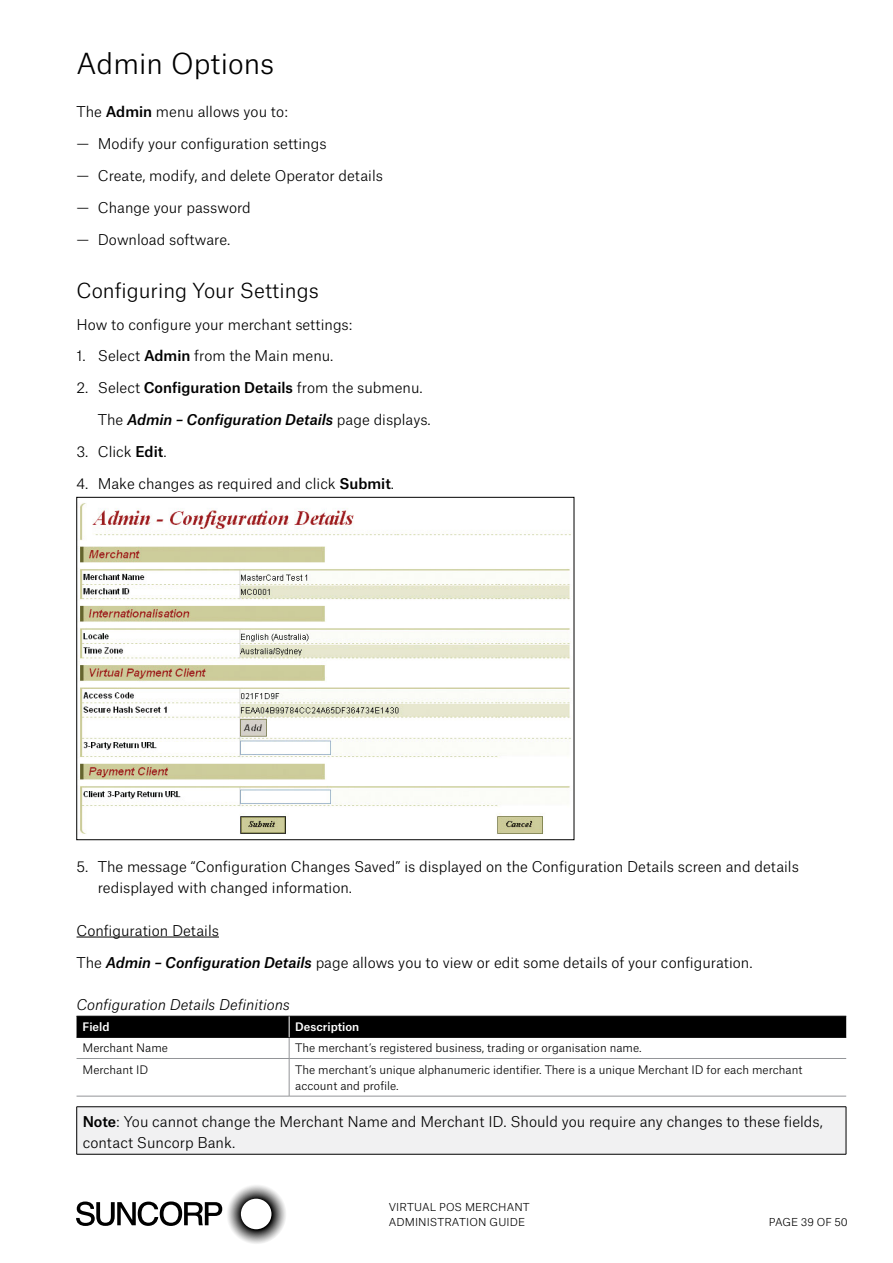
<style>
.page{position:relative;width:893px;height:1263px;background:#fff}
.page>*{position:absolute;margin:0;border:0;box-sizing:border-box;transform-origin:0 0}
.t1{font:300 27.75px "Atlas Grotesk";color:#000}
.t2{font:300 19.8px "Atlas Grotesk";color:#000}
.t3{font:300 14.25px/21.3px "Atlas Grotesk";color:#000}
.t4{font:italic 500 14.25px "Atlas Grotesk";color:#000}
.t5{font:italic 300 14.25px "Atlas Grotesk";color:#000}
.t6{font:300 11.25px/16.5px "Atlas Grotesk";color:#000}
.t7{font:500 11.25px "Atlas Grotesk";color:#fff}
.t8{font:300 10.5px/15.3px "Atlas Grotesk";letter-spacing:.01em;color:#000}
.s1{font-weight:500}
.s2{font-weight:300;font-style:normal}
.s3{font-weight:500;font-style:italic}
</style>
<div class="page">
<svg style="left:76px;top:1185px;width:210px;height:59px"></svg>
<hr style="left:77px;top:937px;width:142px;height:1px;background:#000">
<img style="left:80px;top:503px;width:492px;height:331px">
<hr style="left:77px;top:1058px;width:212px;height:1px;background:#939598">
<hr style="left:289px;top:1058px;width:557px;height:1px;background:#939598">
<hr style="left:289px;top:1059px;width:1px;height:37px;background:#939598">
<hr style="left:77px;top:1096px;width:212px;height:1px;background:#939598">
<hr style="left:289px;top:1096px;width:557px;height:1px;background:#939598">
<svg style="left:77px;top:1016px;width:769px;height:42px"></svg>
<div style="left:77px;top:1107px;width:769px;height:47px;background:#f1f1f2"></div>
<hr style="left:77px;top:1106px;width:769px;height:1px;background:#000">
<hr style="left:76px;top:1107px;width:1px;height:47px;background:#000">
<hr style="left:846px;top:1107px;width:1px;height:47px;background:#000">
<hr style="left:77px;top:1154px;width:769px;height:1px;background:#000">
<h1 class="t1" style="left:77px;top:42px;width:199px">Admin Options</h1>
<p class="t3" style="left:77px;top:99px;width:213px">The <span class="s1">Admin</span> menu allows you to:</p>
<p class="t3" style="left:77px;top:131px;width:252px">— Modify your configuration settings</p>
<p class="t3" style="left:77px;top:163px;width:308px">— Create, modify, and delete Operator details</p>
<p class="t3" style="left:77px;top:195px;width:176px">— Change your password</p>
<p class="t3" style="left:77px;top:227px;width:155px">— Download software.</p>
<h2 class="t2" style="left:77px;top:275px;width:244px">Configuring Your Settings</h2>
<p class="t3" style="left:77px;top:312px;width:278px">How to configure your merchant settings:</p>
<p class="t3" style="left:77px;top:344px;width:258px">1. Select <span class="s1">Admin</span> from the Main menu.</p>
<p class="t3" style="left:77px;top:376px;width:348px">2. Select <span class="s1">Configuration Details</span> from the submenu.</p>
<p class="t4" style="left:98px;top:408px;width:334px"><span class="s2">The</span> Admin – Configuration Details <span class="s2">page displays.</span></p>
<p class="t3" style="left:77px;top:440px;width:91px">3. Click <span class="s1">Edit</span>.</p>
<p class="t3" style="left:77px;top:472px;width:319px">4. Make changes as required and click <span class="s1">Submit</span>.</p>
<p class="t3" style="left:98px;top:854px;width:703px;text-indent:-21px">5. The message “Configuration Changes Saved” is displayed on the Configuration Details screen and details redisplayed with changed information.</p>
<p class="t3" style="left:77px;top:918px;width:144px">Configuration Details</p>
<p class="t3" style="left:77px;top:950px;width:678px">The <span class="s3">Admin – Configuration Details</span> page allows you to view or edit some details of your configuration.</p>
<p class="t5" style="left:77px;top:993px;width:215px">Configuration Details Definitions</p>
<p class="t7" style="left:83px;top:1018px;width:29px">Field</p>
<p class="t7" style="left:295px;top:1018px;width:66px">Description</p>
<p class="t6" style="left:83px;top:1039px;width:87px">Merchant Name</p>
<p class="t6" style="left:295px;top:1039px;width:348px">The merchant’s registered business, trading or organisation name.</p>
<p class="t6" style="left:83px;top:1060px;width:67px">Merchant ID</p>
<p class="t6" style="left:295px;top:1060px;width:509px">The merchant’s unique alphanumeric identifier. There is a unique Merchant ID for each merchant account and profile.</p>
<p class="t3" style="left:83px;top:1109px;width:741px"><span class="s1">Note</span>: You cannot change the Merchant Name and Merchant ID. Should you require any changes to these fields, contact Suncorp Bank.</p>
<p class="t8" style="left:389px;top:1198px;width:142px">VIRTUAL POS MERCHANT<br>ADMINISTRATION GUIDE</p>
<p class="t8" style="left:769px;top:1213px;width:81px">PAGE 39 OF 50</p>
</div>
